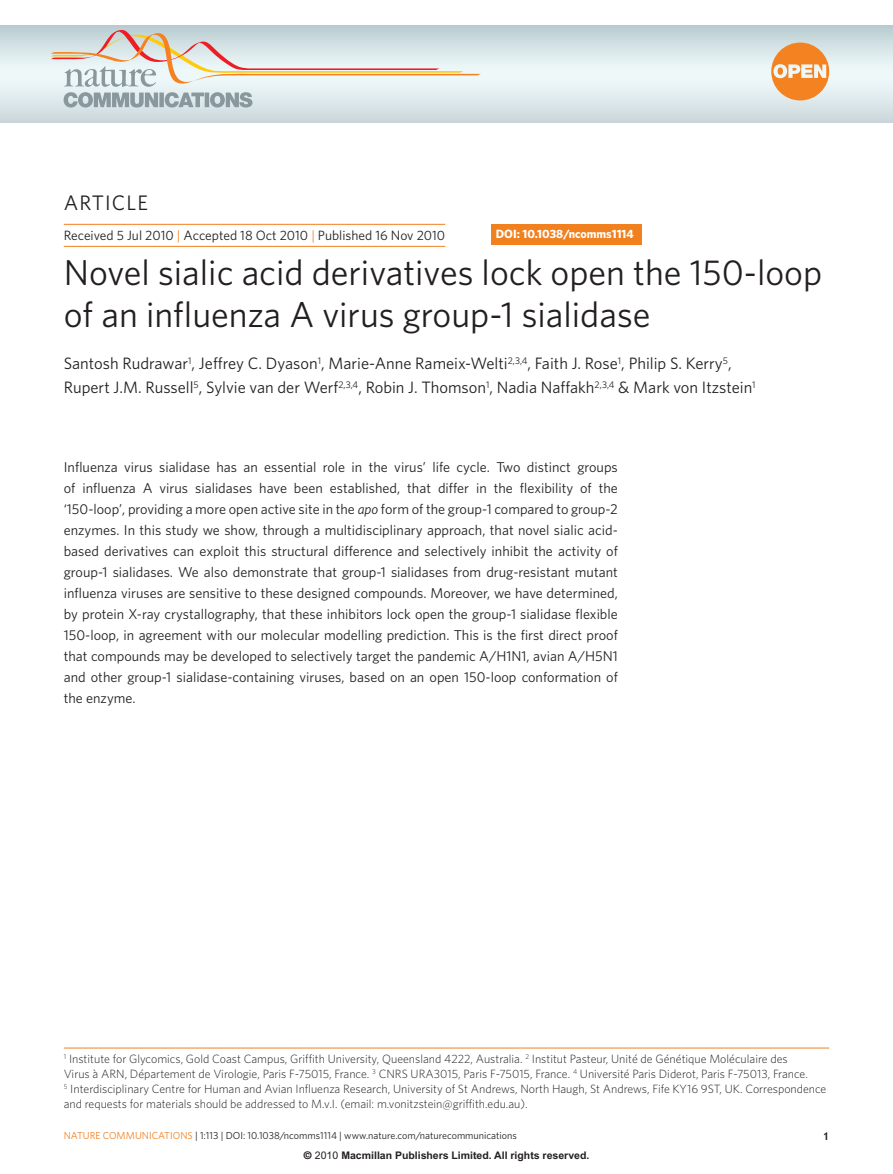
<style>
.page{position:relative;width:893px;height:1174px;background:#fff}
.page>*{position:absolute;margin:0;border:0;box-sizing:border-box;transform-origin:0 0}
.pAtl{font:36px/42px "Whitney";color:#231f20}
.t1{font:21px "Whitney";letter-spacing:.05em;color:#231f20}
.pAu{font:16.5px/24px "Whitney";color:#231f20}
.pAbstext{font:14.25px/21px "Whitney";color:#231f20;text-align:justify}
.pPrdates{font:13.5px "Whitney";color:#231f20}
.pAffiliation{font:300 12px/15px "Whitney";color:#231f20}
.pDoiTop{font:700 12px "Whitney";color:#fff}
.t2{font:700 10.5px "Arial";color:#231f20}
.pDoiLRH{font:10.2px "Whitney";color:#231f20}
.pDoiLRH-2{font:10.2px "Whitney";color:#f1801f}
.s1{color:#f1801f}
.s2{font-style:italic}
.s3{font-family:"Helvetica"}
.s4{font-weight:400}
</style>
<div class="page">
<svg style="left:0;top:25px;width:893px;height:97px;background:#d7e4e7"></svg>
<svg style="left:50px;top:30px;width:431px;height:77px;background:#d8dad6"></svg>
<svg style="left:771px;top:43px;width:58px;height:57px;background:#eea86a"></svg>
<hr style="left:64px;top:224px;width:381px;height:1px;background:#f1801f">
<hr style="left:64px;top:246px;width:381px;height:1px;background:#f1801f">
<div style="left:492px;top:225px;width:150px;height:20px;background:#f1801f"></div>
<hr style="left:64px;top:1047px;width:765px;height:1px;background:#f1801f">
<p class="t1" style="left:64px;top:190px;width:86px">ARTICLE</p>
<p class="pPrdates" style="left:64px;top:227px;width:383px">Received 5 Jul 2010 <span class="s1">|</span> Accepted 18 Oct 2010 <span class="s1">|</span> Published 16 Nov 2010</p>
<p class="pDoiTop" style="left:496px;top:227px;width:139px">DOI: 10.1038/ncomms1114</p>
<p class="pAtl" style="left:64px;top:251px;width:760px">Novel sialic acid derivatives lock open the 150-loop of an influenza A virus group-1 sialidase</p>
<p class="pAu" style="left:64px;top:351px;width:693px">Santosh Rudrawar<sup>1</sup>, Jeffrey C. Dyason<sup>1</sup>, Marie-Anne Rameix-Welti<sup>2,3,4</sup>, Faith J. Rose<sup>1</sup>, Philip S. Kerry<sup>5</sup>,<br>Rupert J.M. Russell<sup>5</sup>, Sylvie van der Werf<sup>2,3,4</sup>, Robin J. Thomson<sup>1</sup>, Nadia Naffakh<sup>2,3,4</sup> &amp; Mark von Itzstein<sup>1</sup></p>
<p class="pAbstext" style="left:64px;top:456px;width:556px">Influenza virus sialidase has an essential role in the virus’ life cycle. Two distinct groups of influenza A virus sialidases have been established, that differ in the flexibility of the ‘150-loop’, providing a more open active site in the <span class="s2">apo</span> form of the group-1 compared to group-2 enzymes. In this study we show, through a multidisciplinary approach, that novel sialic acid&shy;based derivatives can exploit this structural difference and selectively inhibit the activity of group-1 sialidases. We also demonstrate that group-1 sialidases from drug-resistant mutant influenza viruses are sensitive to these designed compounds. Moreover, we have determined, by protein X-ray crystallography, that these inhibitors lock open the group-1 sialidase flexible 150-loop, in agreement with our molecular modelling prediction. This is the first direct proof that compounds may be developed to selectively target the pandemic A/H1N1, avian A/H5N1 and other group-1 sialidase-containing viruses, based on an open 150-loop conformation of the enzyme.</p>
<p class="pAffiliation" style="left:64px;top:1051px;width:764px"><sup>1</sup> Institute for Glycomics, Gold Coast Campus, Griffith University, Queensland 4222, Australia. <sup>2</sup> Institut Pasteur, Unité de Génétique Moléculaire des<br>Virus à ARN, Département de Virologie, Paris F-75015, France. <sup>3</sup> CNRS URA3015, Paris F-75015, France. <sup>4</sup> Université Paris Diderot, Paris F-75013, France.<br><sup>5</sup> Interdisciplinary Centre for Human and Avian Influenza Research, University of St Andrews, North Haugh, St Andrews, Fife KY16 9ST, UK. Correspondence and requests for materials should be addressed to M.v.I. (email: m.vonitzstein@griffith.edu.au).</p>
<p class="pDoiLRH-2" style="left:64px;top:1129px;width:91px">nature communicati</p>
<p class="pDoiLRH" style="left:173px;top:1129px;width:346px"><span class="s1">ons</span> | 1:113 | DOI: 10.1038/ncomms1114 | www.nature.com/naturecommunications</p>
<p class="t2" style="left:304px;top:1149px;width:287px"><span class="s3">©</span> <span class="s4">2010</span> Macmillan Publishers Limited. All rights reserved.</p>
</div>
